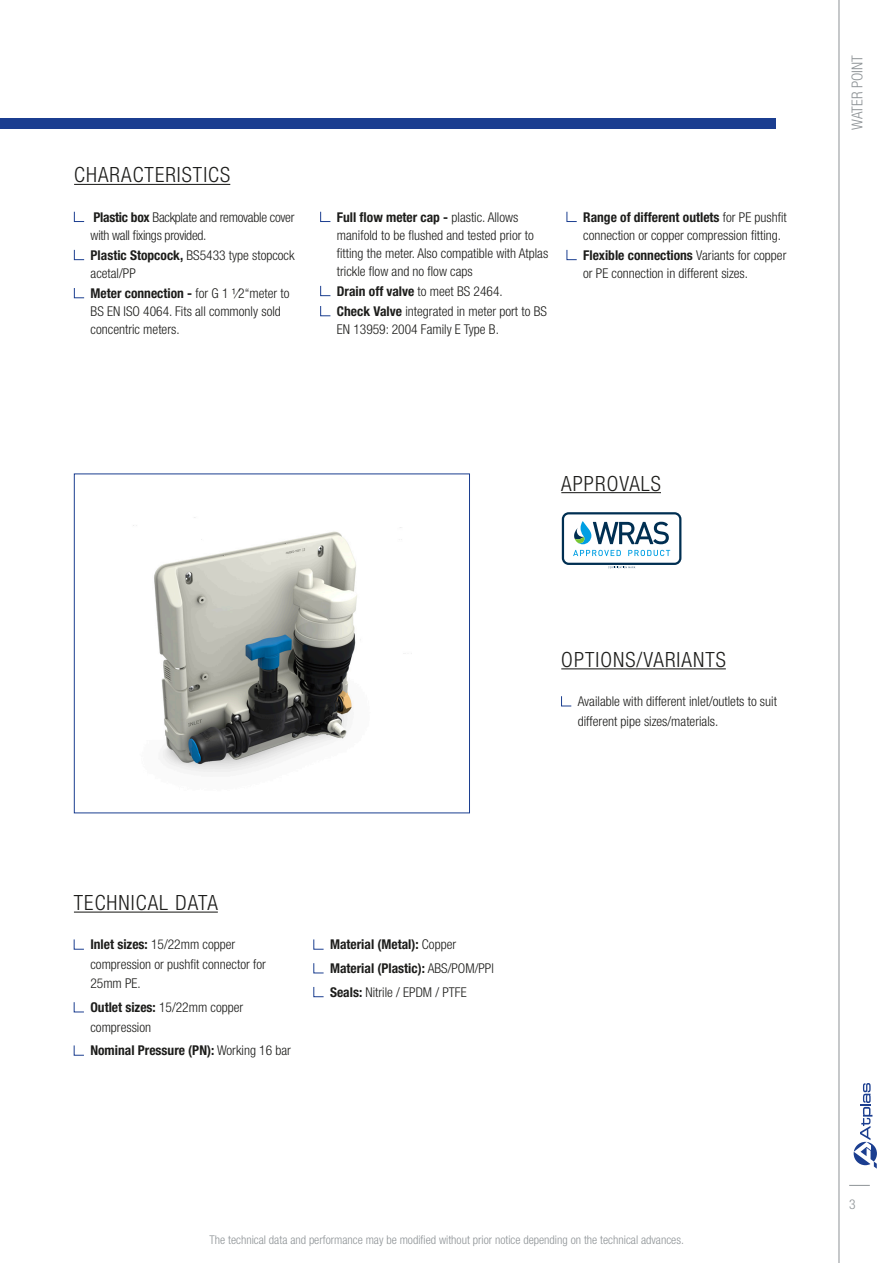
<style>
.page{position:relative;width:893px;height:1263px;background:#fff}
.page>*{position:absolute;margin:0;border:0;box-sizing:border-box;transform-origin:0 0}
.body{font:300 condensed 21px "Helvetica Neue LT Pro";letter-spacing:.05em;color:#1d1d1b}
.t1{font:300 condensed 15px "Helvetica Neue LT Pro";color:#8e9396}
.body-2{font:300 condensed 13.5px/18px "Helvetica Neue LT Pro";color:#1d1d1b}
.body-3{font:700 condensed 13.5px "Helvetica Neue LT Pro";color:#1d1d1b}
.body-4{font:300 condensed 13.5px/18px "Helvetica Neue LT Pro";letter-spacing:-.02em;color:#1d1d1b}
.t2{font:300 condensed 13.5px "Helvetica Neue LT Pro";color:#8e9396}
.t3{font:300 condensed 12px "Helvetica Neue LT Pro";color:#8e9396}
.s1{font-weight:700}
.s2{font-weight:300}
</style>
<div class="page">
<svg style="left:839px;top:0;width:30px;height:1263px"></svg>
<svg style="left:849px;top:1185px;width:21px;height:1px"></svg>
<svg style="left:854px;top:1083px;width:23px;height:86px"></svg>
<hr style="left:74px;top:184px;width:156px;height:1px;background:#1d1d1b">
<svg style="left:74px;top:211px;width:11px;height:11px"></svg>
<svg style="left:74px;top:249px;width:11px;height:11px"></svg>
<svg style="left:74px;top:288px;width:11px;height:10px"></svg>
<svg style="left:320px;top:211px;width:11px;height:11px"></svg>
<svg style="left:320px;top:285px;width:11px;height:11px"></svg>
<svg style="left:320px;top:306px;width:11px;height:10px"></svg>
<svg style="left:566px;top:211px;width:11px;height:11px"></svg>
<svg style="left:566px;top:249px;width:11px;height:11px"></svg>
<div style="left:74px;top:473px;width:396px;height:340px;border:1px solid #1b3e90"></div>
<hr style="left:74px;top:911px;width:144px;height:2px;background:#1d1d1b">
<svg style="left:74px;top:939px;width:10px;height:11px"></svg>
<svg style="left:74px;top:1002px;width:10px;height:10px"></svg>
<svg style="left:74px;top:1045px;width:10px;height:11px"></svg>
<svg style="left:313px;top:939px;width:11px;height:11px"></svg>
<svg style="left:313px;top:963px;width:11px;height:10px"></svg>
<svg style="left:313px;top:987px;width:11px;height:10px"></svg>
<hr style="left:561px;top:492px;width:100px;height:1px;background:#1d1d1b">
<hr style="left:561px;top:668px;width:165px;height:1px;background:#1d1d1b">
<svg style="left:561px;top:696px;width:11px;height:10px"></svg>
<div style="left:0;top:119px;width:776px;height:10px;background:#1b3e90"></div>
<img style="left:133px;top:517px;width:273px;height:255px">
<svg style="left:573px;top:550px;width:48px;height:6px"></svg>
<svg style="left:628px;top:550px;width:42px;height:6px"></svg>
<svg style="left:574px;top:521px;width:95px;height:23px"></svg>
<div style="left:562px;top:512px;width:119px;height:53px;border:2px solid #002f52;border-radius:6px"></div>
<svg style="left:608px;top:566px;width:27px;height:2px"></svg>
<p class="body" style="left:74px;top:163px;width:158px">CHARACTERISTICS</p>
<p class="body-4" style="left:91px;top:208px;width:205px"><span class="s1">Plastic box</span> Backplate and removable cover with wall fixings provided.</p>
<p class="body-2" style="left:91px;top:246px;width:206px"><span class="s1">Plastic Stopcock,</span> BS5433 type stopcock acetal/PP</p>
<p class="body-2" style="left:91px;top:284px;width:200px"><span class="s1">Meter connection -</span> for G 1 1/2“meter to<br>BS EN ISO 4064. Fits all commonly sold concentric meters.</p>
<p class="body-2" style="left:337px;top:208px;width:213px"><span class="s1">Full flow meter cap -</span> plastic. Allows manifold to be flushed and tested prior to fitting the meter. Also compatible with Atplas trickle flow and no flow caps</p>
<p class="body-3" style="left:337px;top:283px;width:167px">Drain off valve <span class="s2">to meet BS 2464.</span></p>
<p class="body-2" style="left:337px;top:302px;width:211px"><span class="s1">Check Valve</span> integrated in meter port to BS<br>EN 13959: 2004 Family E Type B.</p>
<p class="body-2" style="left:583px;top:208px;width:205px"><span class="s1">Range of different outlets</span> for PE pushfit connection or copper compression fitting.</p>
<p class="body-2" style="left:583px;top:246px;width:205px"><span class="s1">Flexible connections</span> Variants for copper or PE connection in different sizes.</p>
<p class="body" style="left:561px;top:471px;width:101px">APPROVALS</p>
<p class="body" style="left:561px;top:647px;width:166px">OPTIONS/VARIANTS</p>
<p class="body-2" style="left:578px;top:692px;width:201px;line-height:19.5px">Available with different inlet/outlets to suit different pipe sizes/materials.</p>
<p class="t1" style="left:848px;top:130px;width:76px;rotate:-90deg">WATER POINT</p>
<p class="body" style="left:74px;top:890px;width:145px">TECHNICAL DATA</p>
<p class="body-2" style="left:90px;top:935px;width:177px;line-height:19.5px"><span class="s1">Inlet sizes:</span> 15/22mm copper compression or pushfit connector for<br>25mm PE.</p>
<p class="body-2" style="left:90px;top:997px;width:154px;line-height:19.5px"><span class="s1">Outlet sizes:</span> 15/22mm copper compression</p>
<p class="body-3" style="left:90px;top:1042px;width:202px">Nominal Pressure (PN): <span class="s2">Working 16 bar</span></p>
<p class="body-3" style="left:330px;top:936px;width:128px">Material (Metal): <span class="s2">Copper</span></p>
<p class="body-3" style="left:330px;top:960px;width:165px">Material (Plastic): <span class="s2">ABS/POM/PPl</span></p>
<p class="body-2" style="left:330px;top:983px;width:138px"><span class="s1">Seals:</span> Nitrile / EPDM / PTFE</p>
<p class="t3" style="left:209px;top:1233px;width:476px">The technical data and performance may be modified without prior notice depending on the technical advances.</p>
<p class="t2" style="left:849px;top:1196px;width:8px">3</p>
</div>
